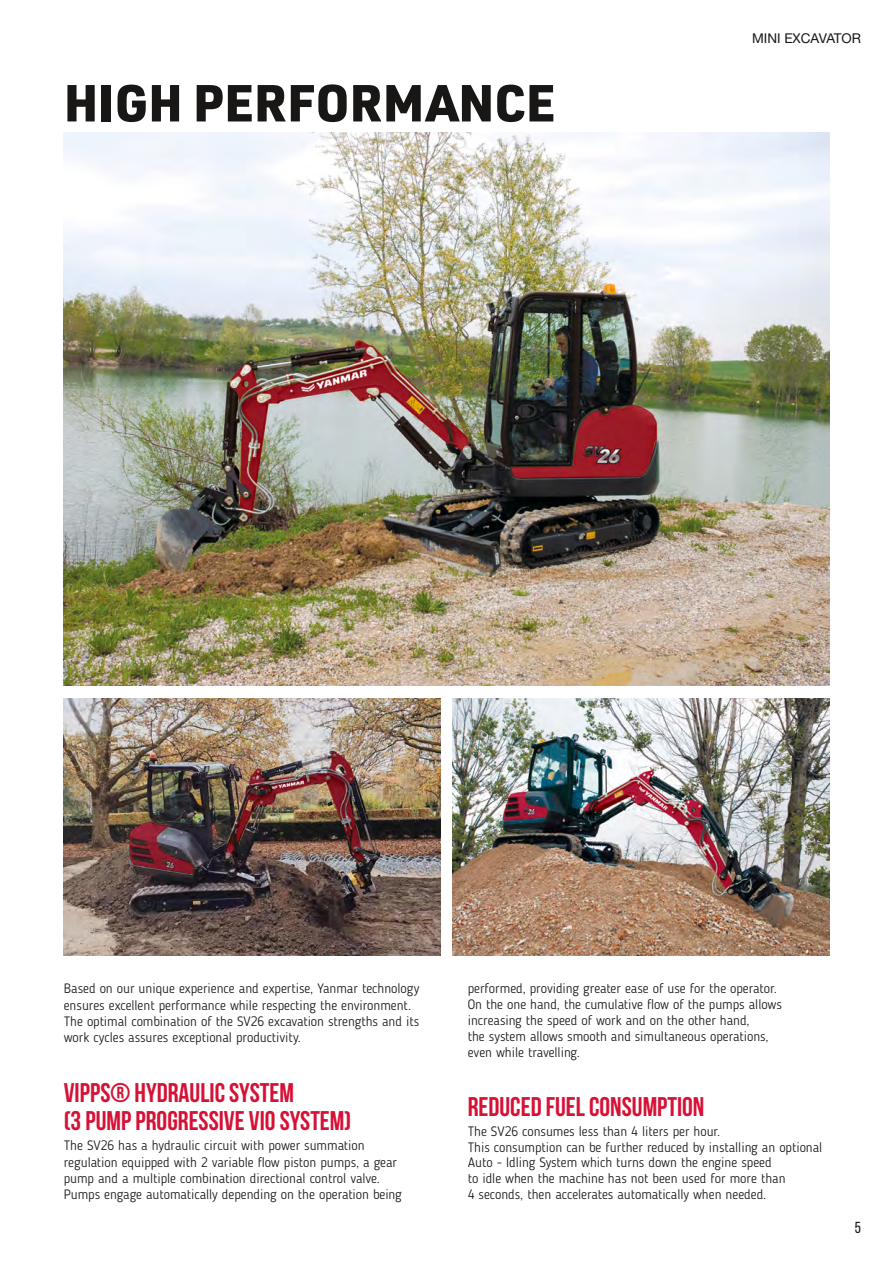
<style>
.page{position:relative;width:893px;height:1263px;background:#fff}
.page>*{position:absolute;margin:0;border:0;box-sizing:border-box;transform-origin:0 0}
.t1{font:900 51px "URWDIN";color:#181716}
.t2{font:700 27px/27.6px "Bebas Neue";color:#d61136}
.t3{font:15.9px "Bebas Neue";color:#181716}
.t4{font:300 13.5px/15.9px "Blogger Sans";color:#181716}
.t5{font:13.5px "Helvetica Neue LT Std";color:#181716}
</style>
<div class="page">
<img style="left:64px;top:133px;width:765px;height:552px">
<img style="left:453px;top:698px;width:376px;height:258px">
<img style="left:64px;top:698px;width:376px;height:258px">
<h1 class="t1" style="left:64px;top:68px;width:493px">HIGH PERFORMANCE</h1>
<p class="t5" style="left:752px;top:30px;width:111px">MINI EXCAVATOR</p>
<p class="t4" style="left:64px;top:980px;width:357px;line-height:16.4px">Based on our unique experience and expertise, Yanmar technology ensures excellent performance while respecting the environment.<br>The optimal combination of the SV26 excavation strengths and its work cycles assures exceptional productivity.</p>
<h2 class="t2" style="left:64px;top:1079px;width:289px">VIPPS® HYDRAULIC SYSTEM<br>(3 PUMP PROGRESSIVE VIO SYSTEM)</h2>
<p class="t4" style="left:64px;top:1137px;width:340px;line-height:16.4px">The SV26 has a hydraulic circuit with power summation regulation equipped with 2 variable flow piston pumps, a gear pump and a multiple combination directional control valve.<br>Pumps engage automatically depending on the operation being</p>
<p class="t4" style="left:468px;top:980px;width:316px">performed, providing greater ease of use for the operator.<br>On the one hand, the cumulative flow of the pumps allows increasing the speed of work and on the other hand,<br>the system allows smooth and simultaneous operations, even while travelling.</p>
<h2 class="t2" style="left:468px;top:1092px;width:238px">REDUCED FUEL CONSUMPTION</h2>
<p class="t4" style="left:468px;top:1123px;width:356px">The SV26 consumes less than 4 liters per hour.<br>This consumption can be further reduced by installing an optional Auto - Idling System which turns down the engine speed<br>to idle when the machine has not been used for more than<br>4 seconds, then accelerates automatically when needed.</p>
<p class="t3" style="left:855px;top:1219px;width:8px">5</p>
</div>
